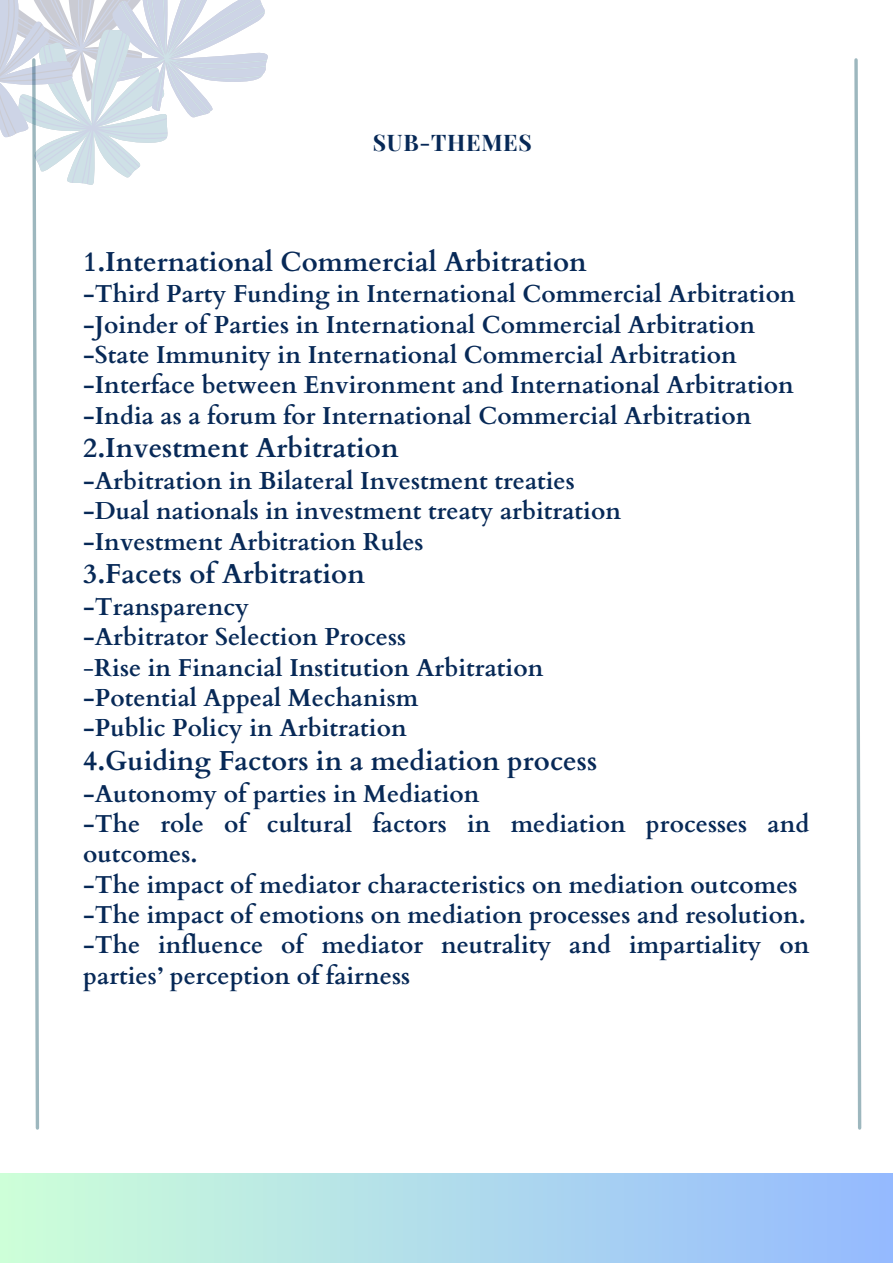
<style>
.page{position:relative;width:893px;height:1264px;background:#fff}
.page>*{position:absolute;margin:0;border:0;box-sizing:border-box;transform-origin:0 0}
.t1{font:700 27.45px "Cardo";color:#072957}
.t2{font:700 24.45px/30.3px "Cardo";color:#072957}
.t3{font:700 22.95px "Playfair Display";letter-spacing:.03em;color:#072957}
.s1{font-weight:400}
</style>
<div class="page">
<div style="left:0;top:1173px;width:892px;height:89px;background:linear-gradient(to right,#cdffd8,#94baff)"></div>
<svg style="left:32px;top:184px;width:8px;height:946px"></svg>
<svg style="left:854px;top:58px;width:8px;height:1072px"></svg>
<svg style="left:0;top:0;width:267px;height:184px"></svg>
<p class="t3" style="left:373px;top:126px;width:160px">SUB-THEMES</p>
<p class="t1" style="left:83px;top:243px;width:505px">1.International Commercial Arbitration</p>
<p class="t2" style="left:83px;top:279px;width:714px">-Third Party Funding in International Commercial Arbitration</p>
<p class="t2" style="left:83px;top:310px;width:673px">-Joinder of Parties in International Commercial Arbitration</p>
<p class="t2" style="left:83px;top:340px;width:655px">-State Immunity in International Commercial Arbitration</p>
<p class="t2" style="left:83px;top:370px;width:712px">-Interface between Environment and International Arbitration</p>
<p class="t2" style="left:83px;top:401px;width:669px">-India as a forum for International Commercial Arbitration</p>
<p class="t1" style="left:83px;top:430px;width:317px">2.Investment Arbitration</p>
<p class="t2" style="left:83px;top:466px;width:493px">-Arbitration in Bilateral Investment treaties</p>
<p class="t2" style="left:83px;top:496px;width:539px">-Dual nationals in investment treaty arbitration</p>
<p class="t2" style="left:83px;top:527px;width:342px">-Investment Arbitration Rules</p>
<p class="t1" style="left:83px;top:556px;width:283px">3.Facets of Arbitration</p>
<p class="t2" style="left:83px;top:592px;width:167px">-Transparency</p>
<p class="t2" style="left:83px;top:622px;width:324px">-Arbitrator Selection Process</p>
<p class="t2" style="left:83px;top:652px;width:461px"><span class="s1">-</span>Rise in Financial Institution Arbitration</p>
<p class="t2" style="left:83px;top:683px;width:336px">-Potential Appeal Mechanism</p>
<p class="t2" style="left:83px;top:713px;width:325px">-Public Policy in Arbitration</p>
<p class="t1" style="left:83px;top:742px;width:515px">4.Guiding Factors in a mediation process</p>
<p class="t2" style="left:83px;top:778px;width:398px">-Autonomy of parties in Mediation</p>
<p class="t2" style="left:83px;top:809px;width:727px">-The role of cultural factors in mediation processes and outcomes.</p>
<p class="t2" style="left:83px;top:869px;width:715px">-The impact of mediator characteristics on mediation outcomes</p>
<p class="t2" style="left:83px;top:900px;width:724px">-The impact of emotions on mediation processes and resolution.</p>
<p class="t2" style="left:83px;top:930px;width:727px">-The influence of mediator neutrality and impartiality on parties’ perception of fairness</p>
</div>
